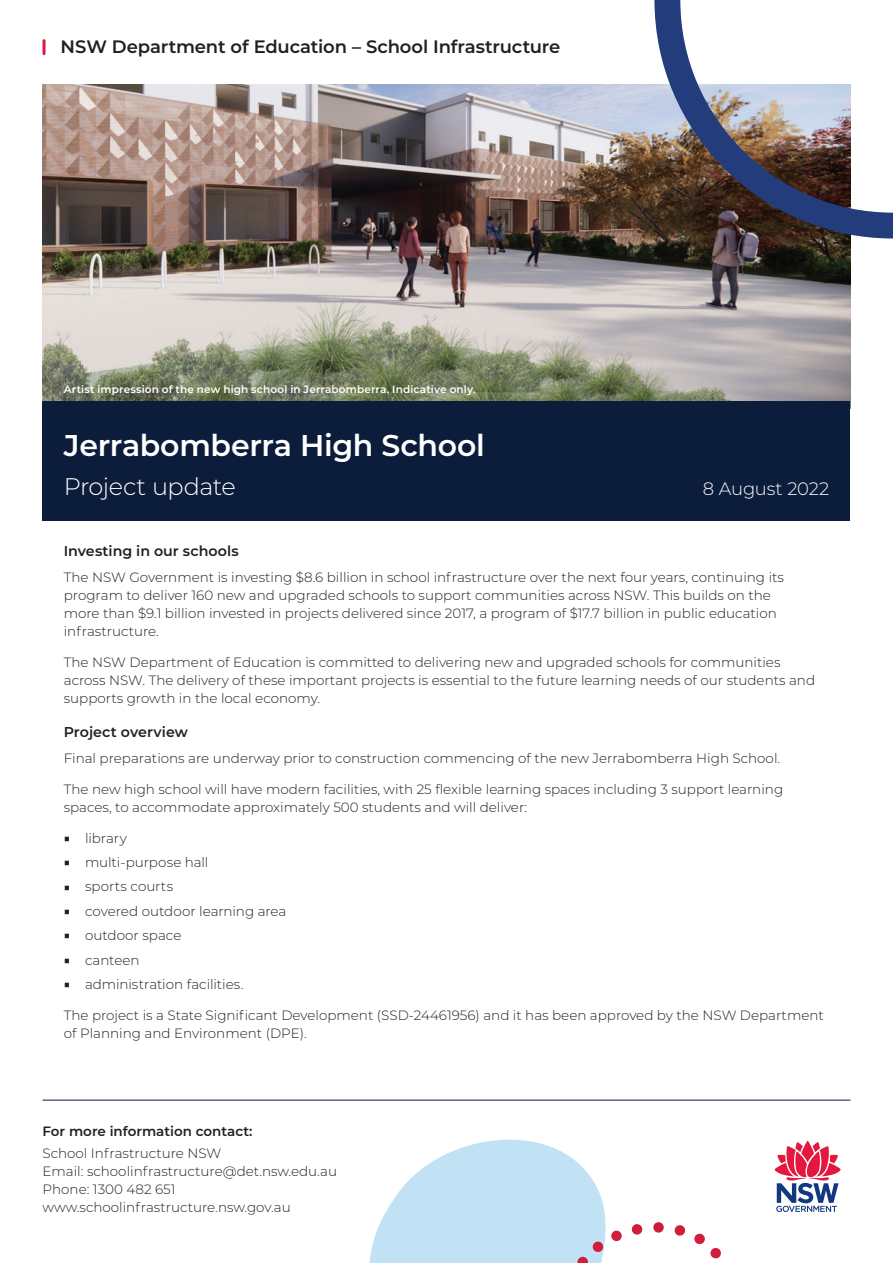
<style>
.page{position:relative;width:893px;height:1263px;background:#fff}
.page>*{position:absolute;margin:0;border:0;box-sizing:border-box;transform-origin:0 0}
.t1{font:600 30px "Montserrat";letter-spacing:-.01em;color:#fff}
.t2{font:300 24px "Montserrat";letter-spacing:-.02em;color:#fff}
.t3{font:600 18px "Montserrat";letter-spacing:-.005em;color:#231f20}
.t4{font:300 18px "Montserrat";letter-spacing:-.015em;color:#fff}
.t5{font:600 14.25px "Montserrat";color:#231f20}
.t6{font:300 13.5px/18px "Montserrat";color:#231f20}
.t7{font:600 13.5px "Montserrat";color:#231f20}
.t8{font:600 10.5px "Montserrat";letter-spacing:.015em;color:#fff}
.s1{font-size:11.55px}
</style>
<div class="page">
<svg style="left:369px;top:1139px;width:237px;height:124px;fill:#c1e2f5"></svg>
<svg style="left:632px;top:1224px;width:11px;height:11px"></svg>
<svg style="left:675px;top:1225px;width:11px;height:11px"></svg>
<svg style="left:611px;top:1230px;width:11px;height:12px"></svg>
<svg style="left:577px;top:1241px;width:27px;height:22px"></svg>
<svg style="left:694px;top:1233px;width:27px;height:26px"></svg>
<div style="left:653px;top:1222px;width:11px;height:11px;background:#cf1e3b;border-radius:50%"></div>
<hr style="left:43px;top:39px;width:3px;height:16px;background:#d61d46;border-radius:2px">
<hr style="left:43px;top:1100px;width:807px;height:1px;background:#0c1c3b">
<svg style="left:774px;top:1140px;width:67px;height:72px"></svg>
<img style="left:43px;top:84px;width:807px;height:317px">
<div style="left:43px;top:401px;width:807px;height:119px;background:#0c1c3b"></div>
<svg style="left:654px;top:0;width:239px;height:238px"></svg>
<h3 class="t3" style="left:61px;top:34px;width:501px">NSW Department of Education – School Infrastructure</h3>
<p class="t8" style="left:64px;top:382px;width:413px">Artist impression of the new high school in Jerrabomberra. Indicative only.</p>
<h1 class="t1" style="left:64px;top:424px;width:423px">Jerrabomberra High School</h1>
<h2 class="t2" style="left:64px;top:471px;width:173px">Project update</h2>
<h3 class="t4" style="left:703px;top:477px;width:128px">8 August 2022</h3>
<p class="t5" style="left:64px;top:540px;width:176px">Investing in our schools</p>
<p class="t6" style="left:64px;top:568px;width:722px">The NSW Government is investing $8.6 billion in school infrastructure over the next four years, continuing its program to deliver 160 new and upgraded schools to support communities across NSW. This builds on the more than $9.1 billion invested in projects delivered since 2017, a program of $17.7 billion in public education infrastructure.</p>
<p class="t6" style="left:64px;top:653px;width:753px">The NSW Department of Education is committed to delivering new and upgraded schools for communities across NSW. The delivery of these important projects is essential to the future learning needs of our students and supports growth in the local economy.</p>
<p class="t5" style="left:64px;top:721px;width:126px">Project overview</p>
<p class="t6" style="left:64px;top:749px;width:718px">Final preparations are underway prior to construction commencing of the new Jerrabomberra High School.</p>
<p class="t6" style="left:64px;top:780px;width:721px">The new high school will have modern facilities, with 25 flexible learning spaces including 3 support learning spaces, to accommodate approximately 500 students and will deliver:</p>
<p class="t6" style="left:64px;top:828px;width:65px"><span class="s1">■</span> library</p>
<p class="t6" style="left:64px;top:853px;width:146px"><span class="s1">■</span> multi-purpose hall</p>
<p class="t6" style="left:64px;top:877px;width:111px"><span class="s1">■</span> sports courts</p>
<p class="t6" style="left:64px;top:901px;width:224px"><span class="s1">■</span> covered outdoor learning area</p>
<p class="t6" style="left:64px;top:926px;width:119px"><span class="s1">■</span> outdoor space</p>
<p class="t6" style="left:64px;top:950px;width:77px"><span class="s1">■</span> canteen</p>
<p class="t6" style="left:64px;top:975px;width:181px"><span class="s1">■</span> administration facilities.</p>
<p class="t6" style="left:64px;top:1005px;width:762px">The project is a State Significant Development (SSD-24461956) and it has been approved by the NSW Department of Planning and Environment (DPE).</p>
<p class="t7" style="left:43px;top:1121px;width:211px">For more information contact:</p>
<p class="t6" style="left:43px;top:1144px;width:296px">School Infrastructure NSW<br>Email: schoolinfrastructure@det.nsw.edu.au Phone: 1300 482 651 www.schoolinfrastructure.nsw.gov.au</p>
</div>
